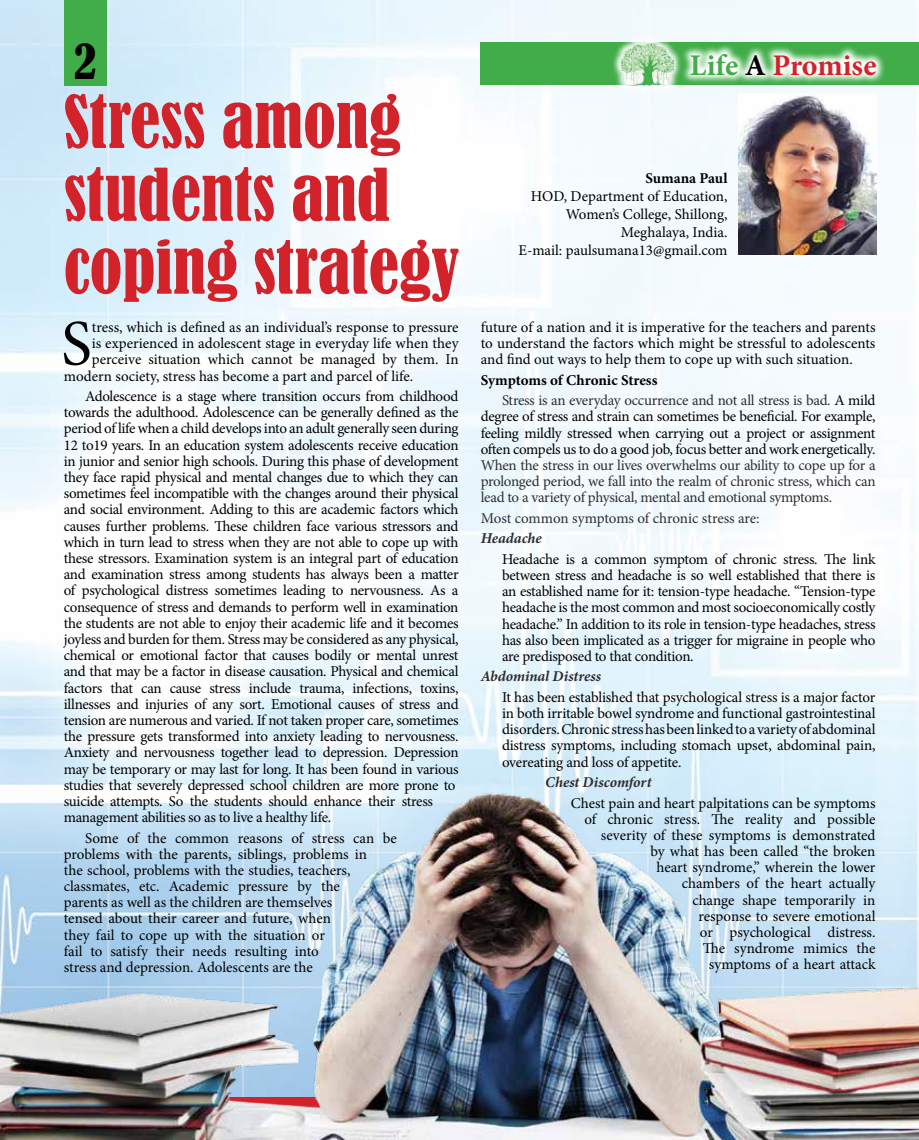
<style>
.page{position:relative;width:919px;height:1140px;background:#fff}
.page>*{position:absolute;margin:0;border:0;box-sizing:border-box;transform-origin:0 0}
.t1{font:condensed 67.5px/72.9px "Bernard";color:#d2232a}
.t2{font:64.8px "Minion Pro";color:#000}
.t3{font:condensed 45px "Bernard";color:#000}
.t4{font:700 30px "Minion Pro";color:#d2232a}
.t5{font:15px/16.2px "Minion Pro";letter-spacing:-.02em;color:#000;text-align:justify}
.t6{font:15px/16.2px "Minion Pro";letter-spacing:-.02em;color:#2e2e30}
.t7{font:15px/18px "Minion Pro";color:#000;text-align:right}
.t8{font:italic 700 15px "Minion Pro";letter-spacing:-.005em;color:#2e2e30}
.t9{font:700 15px "Minion Pro";letter-spacing:-.005em;color:#000}
.s1{color:#41ad49}
.s2{color:#000}
.s3{font-weight:700;color:#000}
</style>
<div class="page">
<img style="left:0;top:0;width:918px;height:743px">
<div style="left:64px;top:0;width:42px;height:85px;background:#41ad49"></div>
<div style="left:480px;top:43px;width:438px;height:42px;background:#41ad49"></div>
<svg style="left:683px;top:45px;width:201px;height:38px"></svg>
<svg style="left:611px;top:33px;width:71px;height:61px;fill:#f1f9fd"></svg>
<img style="left:620px;top:43px;width:53px;height:42px">
<img style="left:0;top:743px;width:918px;height:397px">
<img style="left:738px;top:94px;width:138px;height:161px">
<h3 class="t3" style="left:74px;top:35px;width:24px">2</h3>
<h3 class="t4" style="left:689px;top:44px;width:188px"><span class="s1">Life</span> <span class="s2">A</span> Promise</h3>
<h1 class="t1" style="left:64px;top:87px;width:397px">Stress among students and coping strategy</h1>
<h2 class="t2" style="left:61px;top:300px;width:32px">S</h2>
<p class="t5" style="left:92px;top:319px;width:368px">tress, which is defined as an individual’s response to pressure</p>
<p class="t7" style="left:92px;top:334px;width:368px">is experienced in adolescent stage in everyday life when they</p>
<p class="t5" style="left:92px;top:351px;width:368px">perceive situation which cannot be managed by them. In</p>
<p class="t7" style="left:64px;top:367px;width:351px">modern society, stress has become a part and parcel of life.</p>
<p class="t5" style="left:64px;top:388px;width:396px;text-align:left;text-indent:21px">Adolescence is a stage where transition occurs from childhood towards the adulthood. Adolescence can be generally defined as the period of life when a child develops into an adult generally seen during 12 to19 years. In an education system adolescents receive education in junior and senior high schools. During this phase of development they face rapid physical and mental changes due to which they can sometimes feel incompatible with the changes around their physical and social environment. Adding to this are academic factors which causes further problems. These children face various stressors and which in turn lead to stress when they are not able to cope up with these stressors. Examination system is an integral part of education and examination stress among students has always been a matter of psychological distress sometimes leading to nervousness. As a consequence of stress and demands to perform well in examination the students are not able to enjoy their academic life and it becomes joyless and burden for them. Stress may be considered as any physical, chemical or emotional factor that causes bodily or mental unrest and that may be a factor in disease causation. Physical and chemical factors that can cause stress include trauma, infections, toxins, illnesses and injuries of any sort. Emotional causes of stress and tension are numerous and varied. If not taken proper care, sometimes the pressure gets transformed into anxiety leading to nervousness.<br>Anxiety and nervousness together lead to depression. Depression may be temporary or may last for long. It has been found in various studies that severely depressed school children are more prone to suicide attempts. So the students should enhance their stress management abilities so as to live a healthy life.</p>
<p class="t5" style="left:64px;top:829px;width:334px;text-align:left;text-indent:21px">Some of the common reasons of stress can be problems with the parents, siblings, problems in<br>the school, problems with the studies, teachers, classmates, etc. Academic pressure by the<br>parents as well as the children are themselves<br>tensed about their career and future, when<br>they fail to cope up with the situation or<br>fail to satisfy their needs resulting into<br>stress and depression. Adolescents are the</p>
<p class="t9" style="left:645px;top:167px;width:84px">Sumana Paul</p>
<p class="t7" style="left:518px;top:187px;width:210px">HOD, Department of Education,<br>Women’s College, Shillong,<br>Meghalaya, India.<br>E-mail: paulsumana13@gmail.com</p>
<p class="t5" style="left:480px;top:319px;width:396px">future of a nation and it is imperative for the teachers and parents to understand the factors which might be stressful to adolescents and find out ways to help them to cope up with such situation.</p>
<p class="t6" style="left:502px;top:370px;width:375px;line-height:20.4px;text-indent:-21px"><span class="s3">Symptoms of Chronic Stress<br></span>Stress is an everyday occurrence and not all stress is bad. <span class="s2">A mild</span></p>
<p class="t5" style="left:480px;top:408px;width:396px">degree of stress and strain can sometimes be beneficial. For example, feeling mildly stressed when carrying out a project or assignment often compels us to do a good job, focus better and work energetically.</p>
<p class="t6" style="left:480px;top:457px;width:396px;text-align:justify">When the stress in our lives overwhelms our ability to cope up for a prolonged period, we fall into the realm of chronic stress, which can lead to a variety of physical, mental and emotional symptoms.</p>
<p class="t6" style="left:480px;top:510px;width:280px">Most common symptoms of chronic stress are:</p>
<p class="t8" style="left:480px;top:528px;width:62px">Headache</p>
<p class="t5" style="left:502px;top:551px;width:375px">Headache is a common symptom of chronic stress. The link between stress and headache is so well established that there is an established name for it: tension-type headache. “Tension-type headache is the most common and most socioeconomically costly headache.” In addition to its role in tension-type headaches, stress has also been implicated as a trigger for migraine in people who are predisposed to that condition.</p>
<p class="t8" style="left:480px;top:666px;width:122px">Abdominal Distress</p>
<p class="t5" style="left:502px;top:689px;width:375px">It has been established that psychological stress is a major factor in both irritable bowel syndrome and functional gastrointestinal disorders. Chronic stress has been linked to a variety of abdominal distress symptoms, including stomach upset, abdominal pain, overeating and loss of appetite.</p>
<p class="t8" style="left:545px;top:771px;width:108px">Chest Discomfort</p>
<p class="t5" style="left:570px;top:794px;width:306px;text-align:right">Chest pain and heart palpitations can be symptoms of chronic stress. The reality and possible severity of these symptoms is demonstrated<br>by what has been called “the broken<br>heart syndrome,” wherein the lower<br>chambers of the heart actually<br>change shape temporarily in<br>response to severe emotional<br>or psychological distress.<br>The syndrome mimics the<br>symptoms of a heart attack</p>
</div>
